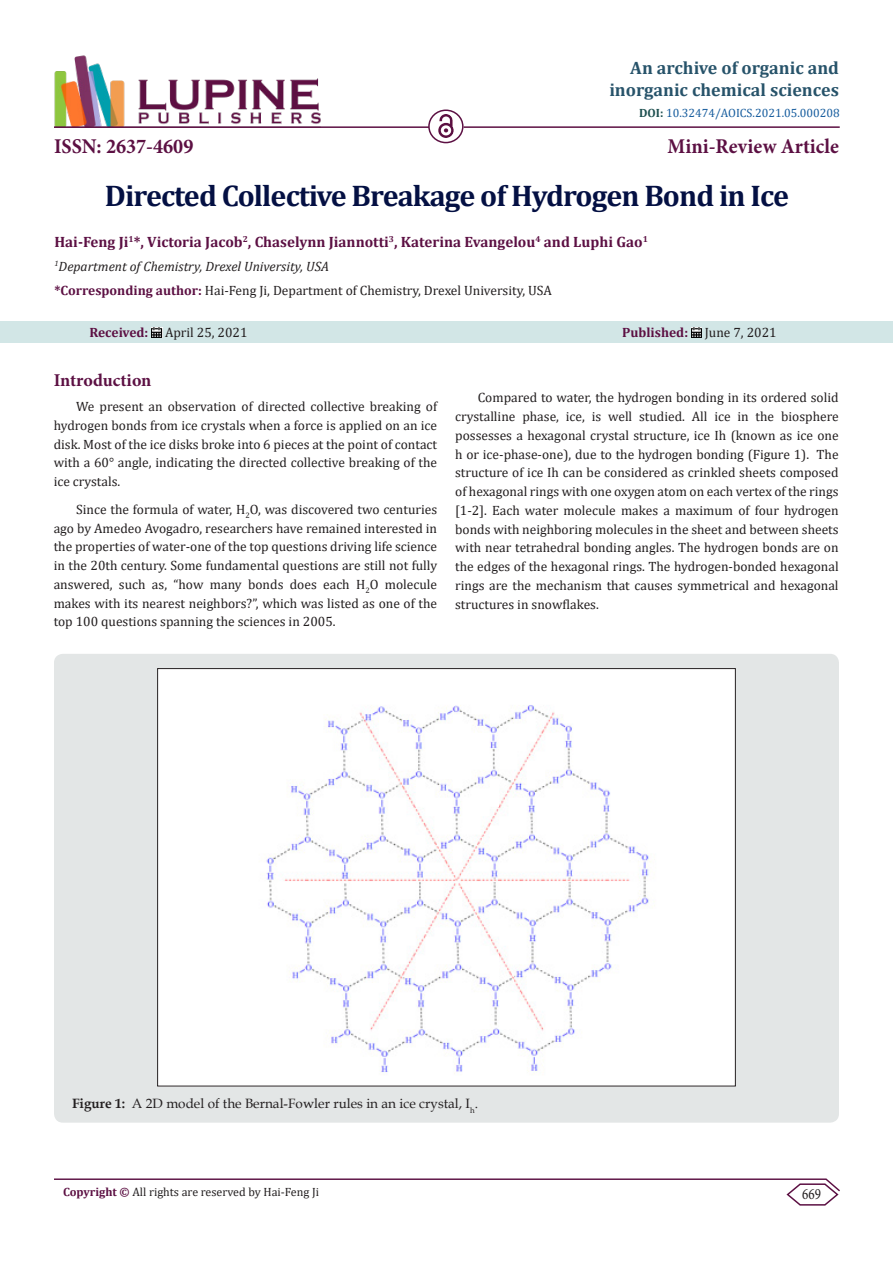
<style>
.page{position:relative;width:893px;height:1263px;background:#fff}
.page>*{position:absolute;margin:0;border:0;box-sizing:border-box;transform-origin:0 0}
.t1{font:700 30px "Cambria";letter-spacing:-.03em;color:#041043}
.t2{font:700 21px "Minion Pro";color:#5c1043;scale:.96 1}
.t3{font:700 18px "Cambria";color:#27536a}
.t4{font:700 18px "Minion Pro";letter-spacing:-.005em;color:#5c1043}
.t5{font:15.75px "Minion Pro";color:#231f20;scale:.83 1}
.t6{font:700 15px "Cambria";color:#5c1043}
.t7{font:13.5px/18.8px "Cambria";color:#231f20;text-align:justify}
.t8{font:13.5px "Book Antiqua";color:#231f20}
.t9{font:italic 13.5px "Cambria";color:#231f20}
.t10{font:700 13.5px "Cambria";color:#5c1043}
.t11{font:12px "Cambria";color:#231f20}
.t12{font:12px "Cambria";color:#175d9e}
.s1{font-weight:700;color:#1e5050}
.s2{font-weight:700;color:#5c1043}
.s3{font-weight:400;color:#231f20}
.s4{font-weight:700}
</style>
<div class="page">
<img style="left:54px;top:55px;width:267px;height:71px">
<hr style="left:54px;top:126px;width:375px;height:2px;background:#5c1043">
<img style="left:438px;top:115px;width:15px;height:23px">
<div style="left:428px;top:109px;width:36px;height:34px;border:2px solid #5c1043;border-radius:50%"></div>
<hr style="left:464px;top:126px;width:376px;height:2px;background:#5c1043">
<hr style="left:54px;top:1178px;width:772px;height:2px;background:#5c1043">
<svg style="left:785px;top:1178px;width:55px;height:28px"></svg>
<div style="left:0;top:322px;width:892px;height:21px;background:#d2e6e6"></div>
<svg style="left:151px;top:327px;width:11px;height:11px"></svg>
<svg style="left:691px;top:327px;width:11px;height:11px"></svg>
<div style="left:54px;top:654px;width:785px;height:469px;background:#e3e6e6;border-radius:9px"></div>
<div style="left:159px;top:670px;width:575px;height:414px;background:#fff"></div>
<p class="t3" style="left:630px;top:55px;width:210px">An archive of organic and</p>
<p class="t3" style="left:609px;top:77px;width:231px">inorganic chemical sciences</p>
<p class="t2" style="left:668px;top:131px;width:180px">Mini-Review Article</p>
<p class="t12" style="left:639px;top:106px;width:202px"><span class="s1">DOI:</span> 10.32474/AOICS.2021.05.000208</p>
<p class="t2" style="left:54px;top:131px;width:147px">ISSN: 2637-4609</p>
<p class="t1" style="left:105px;top:175px;width:686px">Directed Collective Breakage of Hydrogen Bond in Ice</p>
<p class="t6" style="left:54px;top:231px;width:595px">Hai-Feng Ji<sup>1</sup>*, Victoria Jacob<sup>2</sup>, Chaselynn Jiannotti<sup>3</sup>, Katerina Evangelou<sup>4</sup> and Luphi Gao<sup>1</sup></p>
<p class="t9" style="left:54px;top:257px;width:276px"><sup>1</sup>Department of Chemistry, Drexel University, USA</p>
<p class="t7" style="left:54px;top:281px;width:499px"><span class="s2">*Corresponding author:</span> Hai-Feng Ji, Department of Chemistry, Drexel University, USA</p>
<p class="t7" style="left:89px;top:322px;width:160px"><span class="s2">Received:</span> April 25, 2021</p>
<p class="t10" style="left:622px;top:322px;width:156px">Published: <span class="s3">June 7, 2021</span></p>
<p class="t4" style="left:54px;top:368px;width:99px">Introduction</p>
<p class="t7" style="left:54px;top:397px;width:385px;text-indent:22px">We present an observation of directed collective breaking of hydrogen bonds from ice crystals when a force is applied on an ice disk. Most of the ice disks broke into 6 pieces at the point of contact with a 60° angle, indicating the directed collective breaking of the ice crystals.</p>
<p class="t7" style="left:54px;top:500px;width:385px;text-indent:22px">Since the formula of water, H<sub>2</sub>O, was discovered two centuries ago by Amedeo Avogadro, researchers have remained interested in the properties of water-one of the top questions driving life science in the 20th century. Some fundamental questions are still not fully answered, such as, “how many bonds does each H<sub>2</sub>O molecule makes with its nearest neighbors?”, which was listed as one of the top 100 questions spanning the sciences in 2005.</p>
<p class="t7" style="left:455px;top:388px;width:385px;text-indent:22px">Compared to water, the hydrogen bonding in its ordered solid crystalline phase, ice, is well studied. All ice in the biosphere possesses a hexagonal crystal structure, ice Ih (known as ice one h or ice-phase-one), due to the hydrogen bonding (Figure 1). The structure of ice Ih can be considered as crinkled sheets composed of hexagonal rings with one oxygen atom on each vertex of the rings [1-2]. Each water molecule makes a maximum of four hydrogen bonds with neighboring molecules in the sheet and between sheets with near tetrahedral bonding angles. The hydrogen bonds are on the edges of the hexagonal rings. The hydrogen-bonded hexagonal rings are the mechanism that causes symmetrical and hexagonal structures in snowflakes.</p>
<p class="t8" style="left:72px;top:1094px;width:408px"><span class="s4">Figure 1:</span> A 2D model of the Bernal-Fowler rules in an ice crystal, I<sub>h</sub>.</p>
<p class="t11" style="left:63px;top:1185px;width:257px"><span class="s2">Copyright ©</span> All rights are reserved by Hai-Feng Ji</p>
<p class="t5" style="left:802px;top:1184px;width:24px">669</p>
</div>
